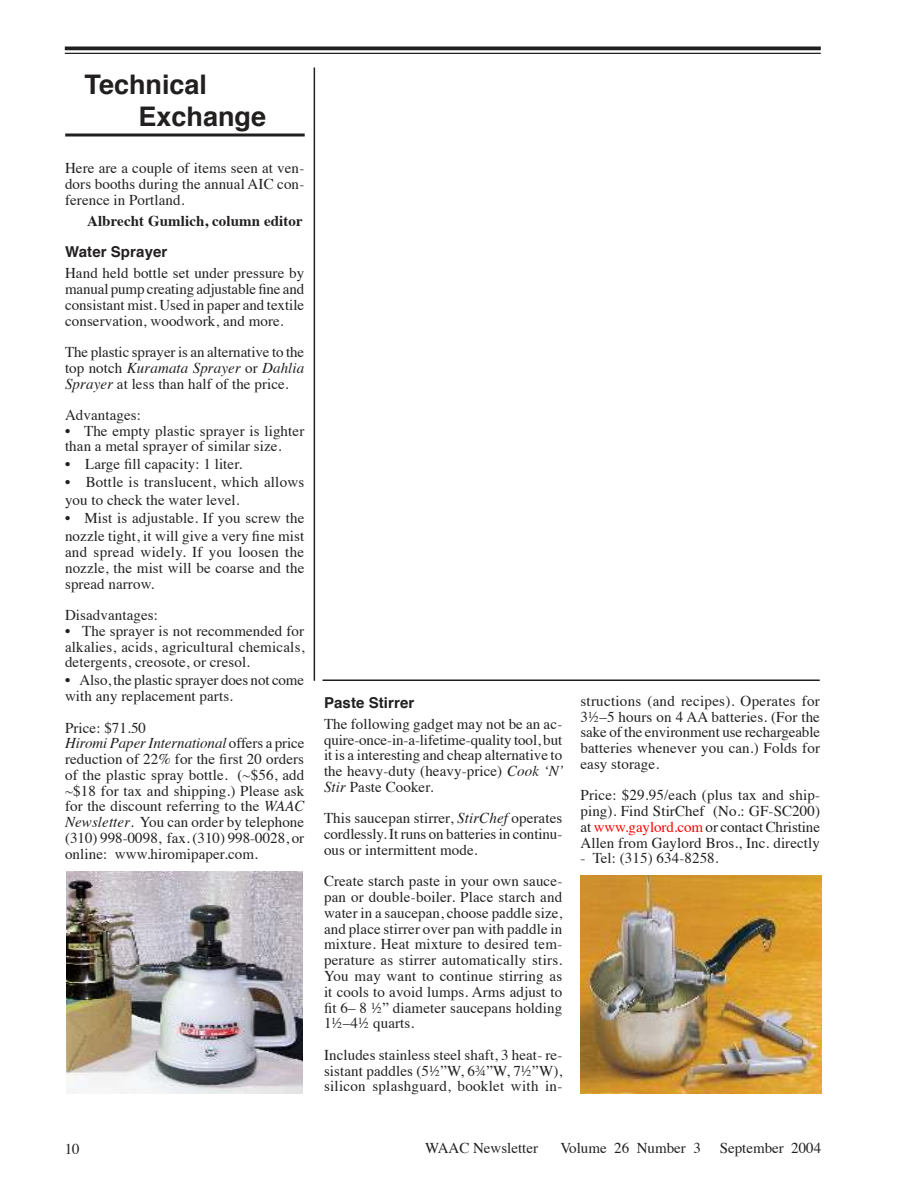
<style>
.page{position:relative;width:918px;height:1188px;background:#fff}
.page>*{position:absolute;margin:0;border:0;box-sizing:border-box;transform-origin:0 0}
.t1{font:700 27px/32.4px "Helvetica";color:#221f1f}
.t2{font:15px/15.8px "Times";letter-spacing:.005em;color:#221f1f;text-align:justify}
.t3{font:700 15px "Times";letter-spacing:.005em;color:#221f1f}
.t4{font:700 15px "Helvetica";letter-spacing:.01em;color:#221f1f}
.s1{font-style:italic}
.s2{color:#f00}
</style>
<div class="page">
<svg style="left:65px;top:46px;width:756px;height:4px;background:#3d3a3a"></svg>
<hr style="left:65px;top:53px;width:756px;height:1px;background:#221f1f">
<img style="left:581px;top:876px;width:241px;height:218px">
<img style="left:66px;top:872px;width:237px;height:222px">
<hr style="left:323px;top:679px;width:497px;height:2px;background:#221f1f">
<hr style="left:65px;top:133px;width:240px;height:3px;background:#221f1f">
<hr style="left:314px;top:67px;width:1px;height:614px;background:#221f1f">
<h1 class="t1" style="left:139px;top:69px;width:129px;text-indent:-54px">Technical<br>Exchange</h1>
<p class="t2" style="left:65px;top:159px;width:241px">Here are a couple of items seen at ven&shy;dors booths during the annual AIC con&shy;ference in Portland.</p>
<p class="t3" style="left:87px;top:206px;width:217px">Albrecht Gumlich, column editor</p>
<p class="t4" style="left:65px;top:240px;width:104px">Water Sprayer</p>
<p class="t2" style="left:65px;top:264px;width:241px">Hand held bottle set under pressure by manual pump creating adjustable fine and consistant mist. Used in paper and textile conservation, woodwork, and more.</p>
<p class="t2" style="left:65px;top:343px;width:241px">The plastic sprayer is an alternative to the top notch <span class="s1">Kuramata Sprayer</span> or <span class="s1">Dahlia Sprayer</span> at less than half of the price.</p>
<p class="t2" style="left:65px;top:406px;width:78px">Advantages:</p>
<p class="t2" style="left:65px;top:422px;width:241px">• The empty plastic sprayer is lighter than a metal sprayer of similar size.</p>
<p class="t2" style="left:65px;top:455px;width:179px">• Large fill capacity: 1 liter.</p>
<p class="t2" style="left:65px;top:472px;width:241px;line-height:18px">• Bottle is translucent, which allows you to check the water level.</p>
<p class="t2" style="left:65px;top:508px;width:241px;line-height:18px">• Mist is adjustable. If you screw the nozzle tight, it will give a very fine mist</p>
<p class="t2" style="left:65px;top:543px;width:241px">and spread widely. If you loosen the nozzle, the mist will be coarse and the spread narrow.</p>
<p class="t2" style="left:65px;top:606px;width:95px">Disadvantages:</p>
<p class="t2" style="left:65px;top:622px;width:241px">• The sprayer is not recommended for alkalies, acids, agricultural chemicals, detergents, creosote, or cresol.</p>
<p class="t2" style="left:65px;top:671px;width:241px">• Also, the plastic sprayer does not come with any replacement parts.</p>
<p class="t2" style="left:65px;top:719px;width:241px;text-align:left">Price: $71.50<br><span class="s1">Hiromi Paper International</span> offers a price reduction of 22% for the first 20 orders of the plastic spray bottle. (~$56, add ~$18 for tax and shipping.) Please ask for the discount referring to the <span class="s1">WAAC Newsletter</span>. You can order by telephone (310) 998-0098, fax. (310) 998-0028, or online: www.hiromipaper.com.</p>
<p class="t4" style="left:324px;top:691px;width:92px">Paste Stirrer</p>
<p class="t2" style="left:324px;top:715px;width:241px">The following gadget may not be an ac&shy;quire-once-in-a-lifetime-quality tool, but it is a interesting and cheap alternative to the heavy-duty (heavy-price) <span class="s1">Cook ‘N’ Stir</span> Paste Cooker.</p>
<p class="t2" style="left:324px;top:809px;width:240px">This saucepan stirrer, <span class="s1">StirChef</span> operates cordlessly. It runs on batteries in continu&shy;ous or intermittent mode.</p>
<p class="t2" style="left:324px;top:872px;width:240px">Create starch paste in your own sauce&shy;pan or double-boiler. Place starch and water in a saucepan, choose paddle size, and place stirrer over pan with paddle in mixture. Heat mixture to desired tem&shy;perature as stirrer automatically stirs.<br>You may want to continue stirring as it cools to avoid lumps. Arms adjust to fit 6– 8 ½” diameter saucepans holding 1½–4½ quarts.</p>
<p class="t2" style="left:324px;top:1046px;width:240px">Includes stainless steel shaft, 3 heat- re&shy;sistant paddles (5½”W, 6¾”W, 7½”W), silicon splashguard, booklet with in-</p>
<p class="t2" style="left:580px;top:692px;width:241px">structions (and recipes). Operates for 3½–5 hours on 4 AA batteries. (For the sake of the environment use rechargeable batteries whenever you can.) Folds for easy storage.</p>
<p class="t2" style="left:580px;top:786px;width:241px">Price: $29.95/each (plus tax and ship&shy;ping). Find StirChef (No.: GF-SC200) at <span class="s2">www.gaylord.com</span> or contact Christine Allen from Gaylord Bros., Inc. directly</p>
<p class="t2" style="left:581px;top:849px;width:140px">- Tel: (315) 634-8258.</p>
<p class="t2" style="left:65px;top:1140px;width:16px">10</p>
<p class="t2" style="left:425px;top:1138px;width:114px">WAAC Newsletter</p>
<p class="t2" style="left:560px;top:1138px;width:142px">Volume 26 Number 3</p>
<p class="t2" style="left:720px;top:1138px;width:103px">September 2004</p>
</div>
